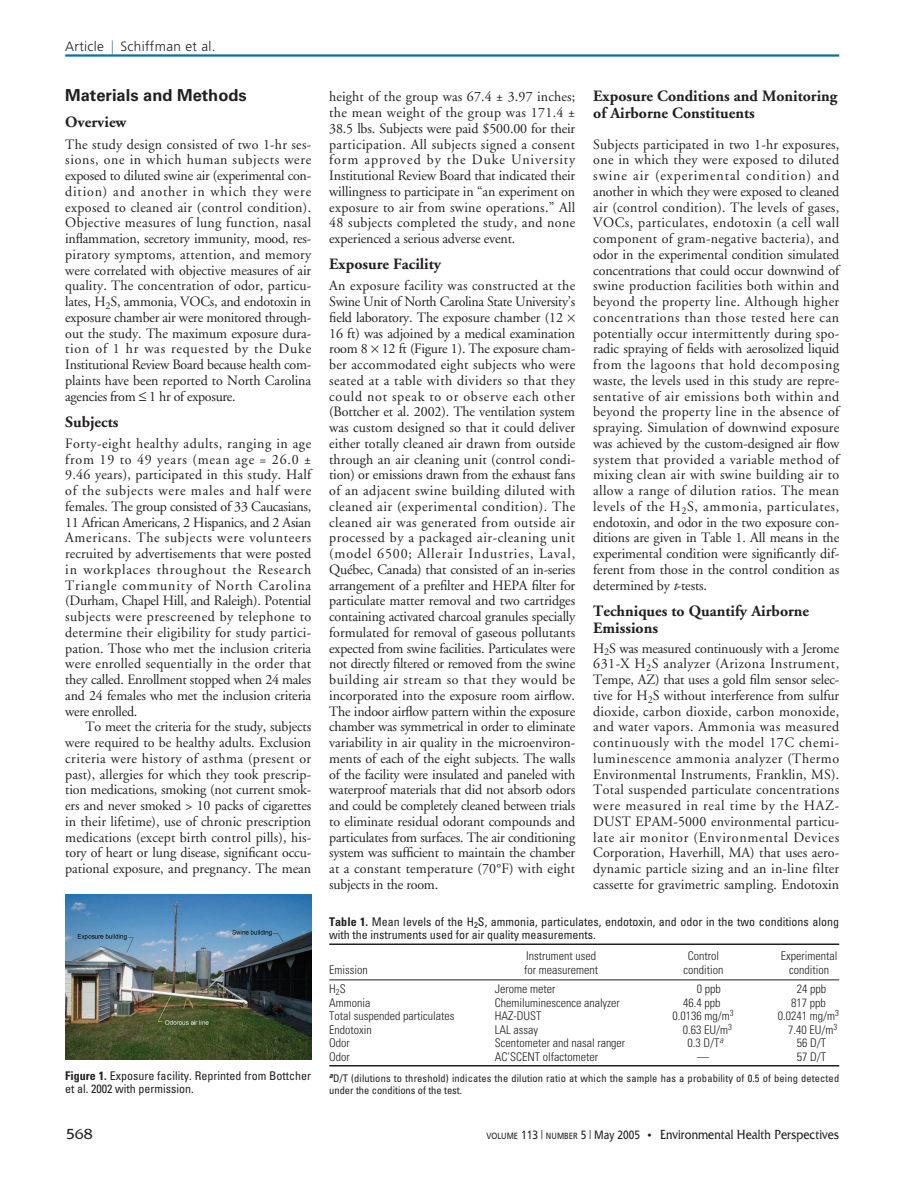
<style>
.page{position:relative;width:918px;height:1188px;background:#fff}
.page>*{position:absolute;margin:0;border:0;box-sizing:border-box;transform-origin:0 0}
.t1{font:700 16.5px "Univers";color:#231f20}
.t2{font:700 15.75px/17.2px "Adobe Garamond";color:#231f20}
.t3{font:15px "Friz Quadrata IT Cby BT";color:#231f20}
.t4{font:14.25px/15.8px "Adobe Garamond";letter-spacing:-.01em;color:#231f20;text-align:justify}
.t5{font:13.5px "Friz Quadrata IT Cby BT";color:#231f20;scale:.85 1}
.t6{font:300 13.5px "Frutiger";letter-spacing:.025em;color:#231f20}
.t7{font:300 condensed 12px "Univers";color:#231f20}
.t8{font:condensed 12px/13.5px "Univers";color:#231f20}
.t9{font:condensed 10.5px/12px "Univers";letter-spacing:.01em;color:#231f20}
.s1{font-size:18px;color:#0074a1}
.s2{font-weight:700}
.s3{font-style:italic}
.s4{font-family:"Frutiger";font-size:9px}
.s5{font-family:"Frutiger";font-size:12px}
.s6{font-family:"Frutiger";font-weight:300;font-size:12px}
.s7{font-size:10.5px}
</style>
<div class="page">
<hr style="left:65px;top:54px;width:774px;height:3px;background:#0074a1">
<svg style="left:65px;top:1059px;width:246px;height:1px"></svg>
<img style="left:65px;top:895px;width:246px;height:164px">
<hr style="left:329px;top:944px;width:510px;height:1px;background:#231f20">
<hr style="left:329px;top:980px;width:510px;height:1px;background:#231f20">
<hr style="left:329px;top:1065px;width:510px;height:2px;background:#231f20">
<p class="t6" style="left:65px;top:41px;width:152px">Article <span class="s1">|</span> Schiffman et al.</p>
<p class="t1" style="left:65px;top:89px;width:183px">Materials and Methods</p>
<p class="t2" style="left:65px;top:115px;width:63px">Overview</p>
<p class="t4" style="left:65px;top:137px;width:248px">The study design consisted of two 1-hr ses&shy;sions, one in which human subjects were exposed to diluted swine air (experimental con&shy;dition) and another in which they were exposed to cleaned air (control condition).<br>Objective measures of lung function, nasal inflammation, secretory immunity, mood, res&shy;piratory symptoms, attention, and memory were correlated with objective measures of air quality. The concentration of odor, particu&shy;lates, H<sub>2</sub>S, ammonia, VOCs, and endotoxin in exposure chamber air were monitored through&shy;out the study. The maximum exposure dura&shy;tion of 1 hr was requested by the Duke Institutional Review Board because health com&shy;plaints have been reported to North Carolina agencies from ≤ 1 hr of exposure.</p>
<p class="t2" style="left:65px;top:415px;width:55px">Subjects</p>
<p class="t4" style="left:65px;top:437px;width:248px">Forty-eight healthy adults, ranging in age from 19 to 49 years (mean age = 26.0 ± 9.46 years), participated in this study. Half of the subjects were males and half were females. The group consisted of 33 Caucasians, 11 African Americans, 2 Hispanics, and 2 Asian Americans. The subjects were volunteers recruited by advertisements that were posted in workplaces throughout the Research Triangle community of North Carolina (Durham, Chapel Hill, and Raleigh). Potential subjects were prescreened by telephone to determine their eligibility for study partici&shy;pation. Those who met the inclusion criteria were enrolled sequentially in the order that they called. Enrollment stopped when 24 males and 24 females who met the inclusion criteria were enrolled.</p>
<p class="t4" style="left:65px;top:720px;width:248px;text-indent:20px">To meet the criteria for the study, subjects were required to be healthy adults. Exclusion criteria were history of asthma (present or past), allergies for which they took prescrip&shy;tion medications, smoking (not current smok&shy;ers and never smoked &gt; 10 packs of cigarettes in their lifetime), use of chronic prescription medications (except birth control pills), his&shy;tory of heart or lung disease, significant occu&shy;pational exposure, and pregnancy. The mean</p>
<p class="t8" style="left:65px;top:1070px;width:247px"><span class="s2">Figure 1.</span> Exposure facility. Reprinted from Bottcher et al. 2002 with permission.</p>
<p class="t4" style="left:329px;top:90px;width:248px">height of the group was 67.4 ± 3.97 inches; the mean weight of the group was 171.4 ± 38.5 lbs. Subjects were paid $500.00 for their participation. All subjects signed a consent form approved by the Duke University Institutional Review Board that indicated their willingness to participate in “an experiment on exposure to air from swine operations.” All 48 subjects completed the study, and none experienced a serious adverse event.</p>
<p class="t2" style="left:329px;top:257px;width:113px">Exposure Facility</p>
<p class="t4" style="left:329px;top:279px;width:248px;text-align:left">An exposure facility was constructed at the Swine Unit of North Carolina State University’s field laboratory. The exposure chamber (12<br>16 ft) was adjoined by a medical examination room 8 12 ft (Figure 1). The exposure cham&shy;ber accommodated eight subjects who were seated at a table with dividers so that they could not speak to or observe each other (Bottcher et al. 2002). The ventilation system was custom designed so that it could deliver either totally cleaned air drawn from outside through an air cleaning unit (control condi&shy;tion) or emissions drawn from the exhaust fans of an adjacent swine building diluted with cleaned air (experimental condition). The cleaned air was generated from outside air processed by a packaged air-cleaning unit (model 6500; Allerair Industries, Laval, Québec, Canada) that consisted of an in-series arrangement of a prefilter and HEPA filter for particulate matter removal and two cartridges containing activated charcoal granules specially formulated for removal of gaseous pollutants expected from swine facilities. Particulates were not directly filtered or removed from the swine building air stream so that they would be incorporated into the exposure room airflow.<br>The indoor airflow pattern within the exposure chamber was symmetrical in order to eliminate variability in air quality in the microenviron&shy;ments of each of the eight subjects. The walls of the facility were insulated and paneled with waterproof materials that did not absorb odors and could be completely cleaned between trials to eliminate residual odorant compounds and particulates from surfaces. The air conditioning system was sufficient to maintain the chamber at a constant temperature (70°F) with eight subjects in the room.</p>
<p class="t2" style="left:593px;top:89px;width:246px">Exposure Conditions and Monitoring of Airborne Constituents</p>
<p class="t4" style="left:593px;top:137px;width:248px">Subjects participated in two 1-hr exposures, one in which they were exposed to diluted swine air (experimental condition) and another in which they were exposed to cleaned air (control condition). The levels of gases, VOCs, particulates, endotoxin (a cell wall component of gram-negative bacteria), and odor in the experimental condition simulated concentrations that could occur downwind of swine production facilities both within and beyond the property line. Although higher concentrations than those tested here can potentially occur intermittently during spo&shy;radic spraying of fields with aerosolized liquid from the lagoons that hold decomposing waste, the levels used in this study are repre&shy;sentative of air emissions both within and beyond the property line in the absence of spraying. Simulation of downwind exposure was achieved by the custom-designed air flow system that provided a variable method of mixing clean air with swine building air to allow a range of dilution ratios. The mean levels of the H<sub>2</sub>S, ammonia, particulates, endotoxin, and odor in the two exposure con&shy;ditions are given in Table 1. All means in the experimental condition were significantly dif&shy;ferent from those in the control condition as determined by <span class="s3">t</span>-tests.</p>
<p class="t2" style="left:593px;top:604px;width:217px">Techniques to Quantify Airborne<br>Emissions</p>
<p class="t4" style="left:593px;top:641px;width:248px">H<sub>2</sub>S was measured continuously with a Jerome 631-X H<sub>2</sub>S analyzer (Arizona Instrument, Tempe, AZ) that uses a gold film sensor selec&shy;tive for H<sub>2</sub>S without interference from sulfur dioxide, carbon dioxide, carbon monoxide, and water vapors. Ammonia was measured continuously with the model 17C chemi&shy;luminescence ammonia analyzer (Thermo Environmental Instruments, Franklin, MS).<br>Total suspended particulate concentrations were measured in real time by the HAZ-DUST EPAM-5000 environmental particu&shy;late air monitor (Environmental Devices Corporation, Haverhill, MA) that uses aero&shy;dynamic particle sizing and an in-line filter cassette for gravimetric sampling. Endotoxin</p>
<p class="t8" style="left:329px;top:916px;width:511px"><span class="s2">Table 1.</span> Mean levels of the H<sub>2</sub>S, ammonia, particulates, endotoxin, and odor in the two conditions along with the instruments used for air quality measurements.</p>
<p class="t7" style="left:526px;top:951px;width:71px">Instrument used</p>
<p class="t7" style="left:688px;top:951px;width:33px">Control</p>
<p class="t7" style="left:781px;top:951px;width:58px">Experimental</p>
<p class="t7" style="left:329px;top:965px;width:40px">Emission</p>
<p class="t7" style="left:524px;top:965px;width:75px">for measurement</p>
<p class="t7" style="left:683px;top:965px;width:41px">condition</p>
<p class="t7" style="left:789px;top:965px;width:41px">condition</p>
<p class="t7" style="left:329px;top:984px;width:18px">H<sub>2</sub>S</p>
<p class="t7" style="left:495px;top:984px;width:62px">Jerome meter</p>
<p class="t7" style="left:697px;top:984px;width:25px">0 ppb</p>
<p class="t7" style="left:797px;top:984px;width:31px">24 ppb</p>
<p class="t7" style="left:329px;top:998px;width:43px">Ammonia</p>
<p class="t7" style="left:495px;top:998px;width:127px">Chemiluminescence analyzer</p>
<p class="t7" style="left:683px;top:998px;width:39px">46.4 ppb</p>
<p class="t7" style="left:791px;top:998px;width:36px">817 ppb</p>
<p class="t7" style="left:329px;top:1011px;width:127px">Total suspended particulates</p>
<p class="t7" style="left:495px;top:1011px;width:48px">HAZ-DUST</p>
<p class="t7" style="left:673px;top:1011px;width:63px">0.0136 mg/m<sup>3</sup></p>
<p class="t7" style="left:778px;top:1011px;width:63px">0.0241 mg/m<sup>3</sup></p>
<p class="t7" style="left:329px;top:1025px;width:44px">Endotoxin</p>
<p class="t7" style="left:495px;top:1025px;width:45px">LAL assay</p>
<p class="t7" style="left:683px;top:1025px;width:51px">0.63 EU/m<sup>3</sup></p>
<p class="t7" style="left:788px;top:1025px;width:51px">7.40 EU/m<sup>3</sup></p>
<p class="t7" style="left:329px;top:1038px;width:22px">Odor</p>
<p class="t7" style="left:495px;top:1038px;width:132px">Scentometer and nasal ranger</p>
<p class="t7" style="left:688px;top:1038px;width:39px">0.3 D/T<sup>a</sup></p>
<p class="t7" style="left:797px;top:1038px;width:31px">56 D/T</p>
<p class="t7" style="left:329px;top:1052px;width:22px">Odor</p>
<p class="t7" style="left:495px;top:1052px;width:105px">AC’SCENT olfactometer</p>
<p class="t7" style="left:697px;top:1052px;width:13px">—</p>
<p class="t7" style="left:797px;top:1052px;width:31px">57 D/T</p>
<p class="t9" style="left:329px;top:1073px;width:512px"><sup>a</sup>D/T (dilutions to threshold) indicates the dilution ratio at which the sample has a probability of 0.5 of being detected under the conditions of the test.</p>
<p class="t3" style="left:66px;top:1128px;width:28px">568</p>
<p class="t5" style="left:486px;top:1129px;width:417px"><span class="s4">VOLUME</span> <span class="s5">113</span> <span class="s6">|</span> <span class="s4">NUMBER</span> <span class="s5">5</span> <span class="s6">|</span> <span class="s5">May 2005</span> <span class="s7">•</span> Environmental Health Perspectives</p>
</div>
